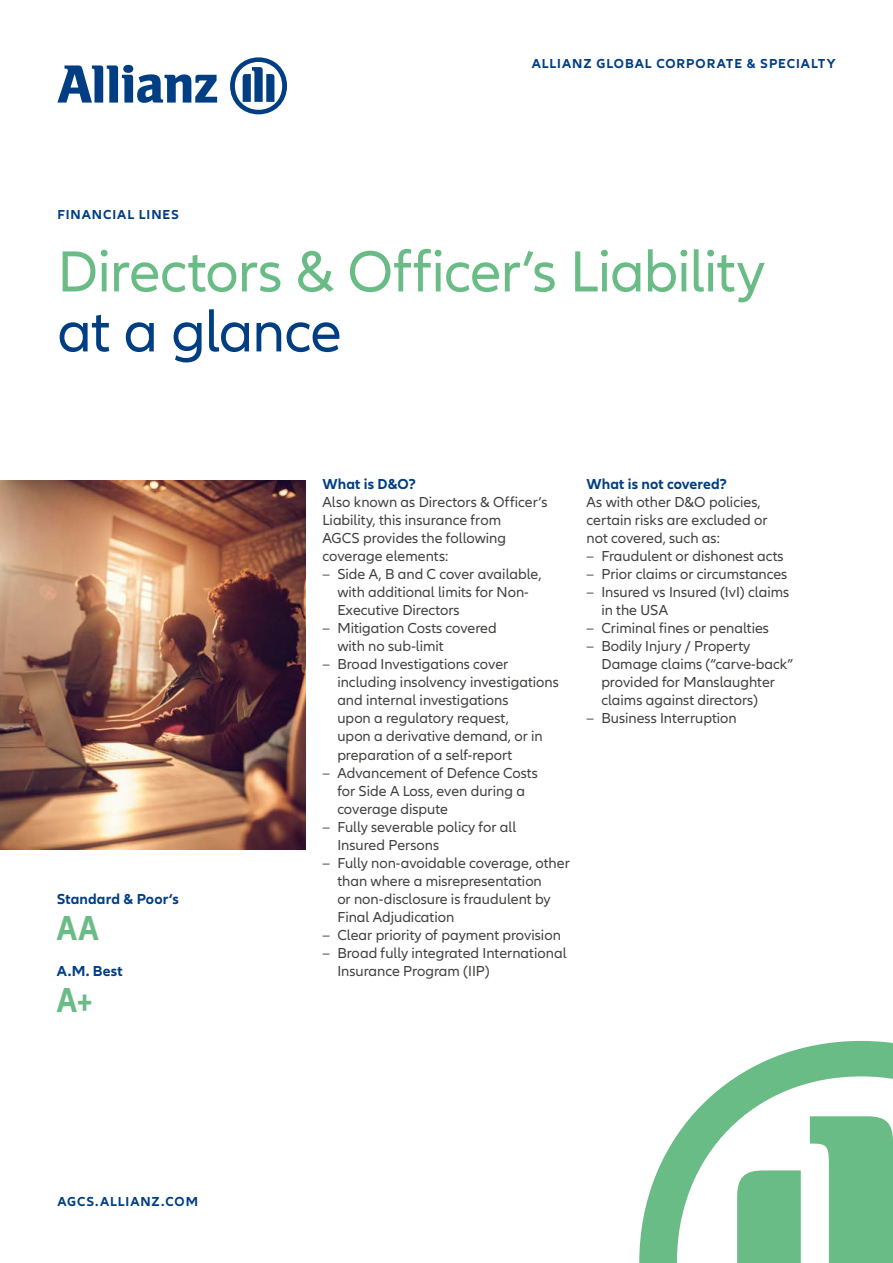
<style>
.page{position:relative;width:893px;height:1263px;background:#fff}
.page>*{position:absolute;margin:0;border:0;box-sizing:border-box;transform-origin:0 0}
.Headline_40pt{font:60px/60px "Allianz Neo";letter-spacing:-.015em;color:#6abc86}
.Headline_24pt{font:700 condensed 36px "Allianz Neo";color:#6abc86}
.Copy_10pt{font:15px/18px "Allianz Neo";color:#414140}
.Copy_10pt-2{font:700 15px "Allianz Neo";letter-spacing:.005em;color:#003e84}
.Subhead{font:700 15px "Allianz Neo";letter-spacing:.005em;color:#003e84}
.CAPS_9pt{font:700 13.5px "Allianz Neo";letter-spacing:.07em;color:#003e84}
.s1{color:#003e84}
</style>
<div class="page">
<img style="left:0;top:480px;width:305px;height:369px">
<svg style="left:639px;top:1041px;width:254px;height:222px"></svg>
<svg style="left:810px;top:1116px;width:83px;height:147px"></svg>
<div style="left:737px;top:1170px;width:64px;height:93px;background:#6abc86"></div>
<svg style="left:57px;top:65px;width:160px;height:38px"></svg>
<svg style="left:230px;top:57px;width:57px;height:57px"></svg>
<p class="CAPS_9pt" style="left:532px;top:55px;width:305px">ALLIANZ GLOBAL CORPORATE &amp; SPECIALTY</p>
<p class="CAPS_9pt" style="left:57px;top:207px;width:123px">FINANCIAL LINES</p>
<p class="Headline_40pt" style="left:57px;top:243px;width:709px">Directors &amp; Officer’s Liability <span class="s1">at a glance</span></p>
<p class="Copy_10pt-2" style="left:57px;top:890px;width:123px">Standard &amp; Poor‘s</p>
<p class="Headline_24pt" style="left:57px;top:907px;width:43px">AA</p>
<p class="Copy_10pt-2" style="left:57px;top:962px;width:67px">A.M. Best</p>
<p class="Headline_24pt" style="left:57px;top:979px;width:37px">A+</p>
<p class="CAPS_9pt" style="left:57px;top:1193px;width:142px">AGCS.ALLIANZ.COM</p>
<p class="Copy_10pt-2" style="left:322px;top:476px;width:95px">What is D&amp;O?</p>
<p class="Copy_10pt" style="left:322px;top:494px;width:226px">Also known as Directors &amp; Officer’s<br>Liability, this insurance from<br>AGCS provides the following coverage elements:</p>
<p class="Copy_10pt" style="left:337px;top:566px;width:206px;text-indent:-15px">– Side A, B and C cover available, with additional limits for Non-<br>Executive Directors</p>
<p class="Copy_10pt" style="left:337px;top:620px;width:161px;text-indent:-15px">– Mitigation Costs covered with no sub-limit</p>
<p class="Copy_10pt" style="left:337px;top:656px;width:223px;text-indent:-15px">– Broad Investigations cover including insolvency investigations and internal investigations<br>upon a regulatory request,<br>upon a derivative demand, or in preparation of a self-report</p>
<p class="Copy_10pt" style="left:337px;top:764px;width:202px;text-indent:-15px">– Advancement of Defence Costs for Side A Loss, even during a coverage dispute</p>
<p class="Copy_10pt" style="left:337px;top:818px;width:180px;text-indent:-15px">– Fully severable policy for all<br>Insured Persons</p>
<p class="Copy_10pt" style="left:337px;top:854px;width:234px;text-indent:-15px">– Fully non-avoidable coverage, other than where a misrepresentation<br>or non-disclosure is fraudulent by<br>Final Adjudication</p>
<p class="Copy_10pt" style="left:322px;top:926px;width:240px">– Clear priority of payment provision</p>
<p class="Copy_10pt" style="left:337px;top:944px;width:231px;text-indent:-15px">– Broad fully integrated International<br>Insurance Program (IIP)</p>
<p class="Subhead" style="left:586px;top:476px;width:142px">What is not covered?</p>
<p class="Copy_10pt" style="left:586px;top:494px;width:183px">As with other D&amp;O policies, certain risks are excluded or not covered, such as:</p>
<p class="Copy_10pt" style="left:586px;top:548px;width:199px">– Fraudulent or dishonest acts</p>
<p class="Copy_10pt" style="left:586px;top:566px;width:202px">– Prior claims or circumstances</p>
<p class="Copy_10pt" style="left:601px;top:584px;width:189px;text-indent:-15px">– Insured vs Insured (IvI) claims in the USA</p>
<p class="Copy_10pt" style="left:586px;top:620px;width:184px">– Criminal fines or penalties</p>
<p class="Copy_10pt" style="left:601px;top:638px;width:193px;text-indent:-15px">– Bodily Injury / Property<br>Damage claims (“carve-back” provided for Manslaughter claims against directors)</p>
<p class="Copy_10pt" style="left:586px;top:710px;width:152px">– Business Interruption</p>
</div>
